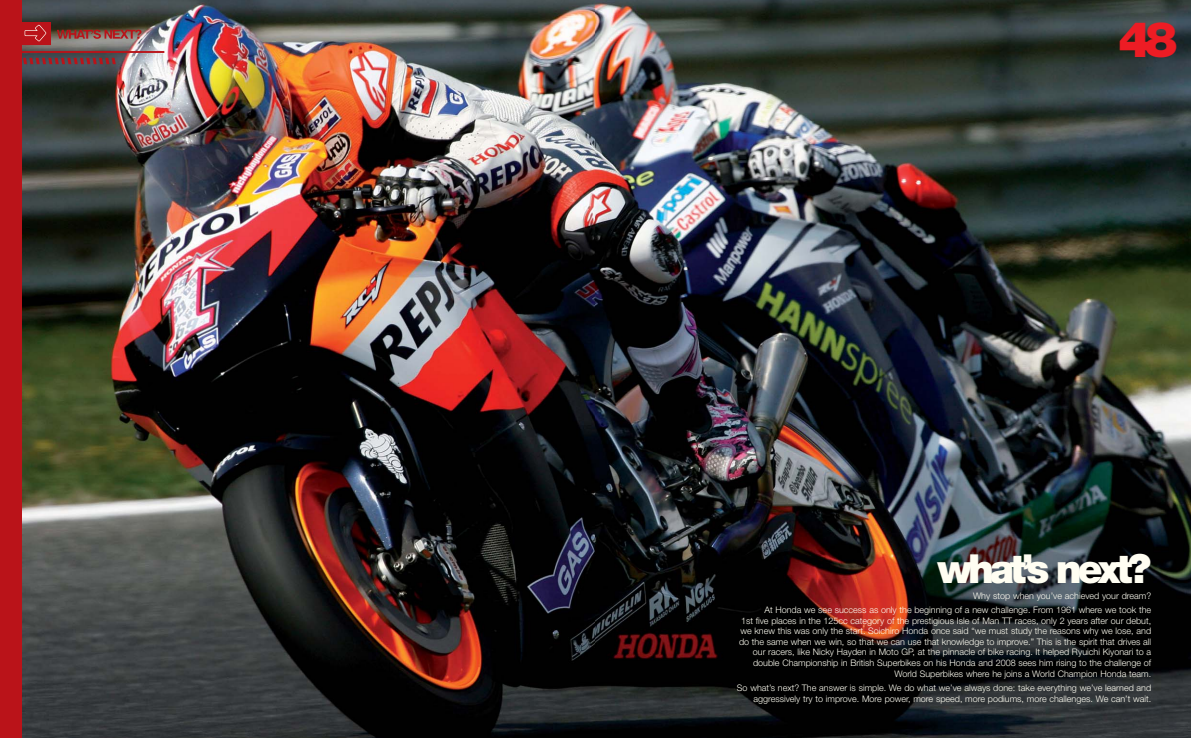
<style>
.page{position:relative;width:1191px;height:738px;background:#fff}
.page>*{position:absolute;margin:0;border:0;box-sizing:border-box;transform-origin:0 0}
.t1{font:900 49px "Helvetica Neue";color:#ed1c24}
.t2{font:900 40px "Helvetica Neue";letter-spacing:-.105em;color:#fffef2}
.t3{font:800 13px "Helvetica Neue";letter-spacing:-.095em;color:#ba1319}
.t4{font:300 9px/10.5px "Helvetica Neue";color:#fffef2;text-align:right}
</style>
<div class="page">
<img style="left:0;top:0;width:595px;height:737px">
<img style="left:595px;top:0;width:596px;height:737px">
<h3 class="t3" style="left:57px;top:29px;width:87px">WHAT’S NEXT?</h3>
<h1 class="t1" style="left:1118px;top:22px;width:60px">48</h1>
<h2 class="t2" style="left:937px;top:553px;width:215px">what’s next?</h2>
<p class="t4" style="left:764px;top:588px;width:388px;line-height:14.8px">Why stop when you’ve achieved your dream?<br>At Honda we see success as only the beginning of a new challenge. From 1961 where we took the</p>
<p class="t4" style="left:739px;top:616px;width:414px">1st five places in the 125cc category of the prestigious Isle of Man TT races, only 2 years after our debut, we knew this was only the start. Soichiro Honda once said “we must study the reasons why we lose, and do the same when we win, so that we can use that knowledge to improve.” This is the spirit that drives all our racers, like Nicky Hayden in Moto GP, at the pinnacle of bike racing. It helped Ryuichi Kiyonari to a double Championship in British Superbikes on his Honda and 2008 sees him rising to the challenge of World Superbikes where he joins a World Champion Honda team.</p>
<p class="t4" style="left:737px;top:683px;width:416px">So what’s next? The answer is simple. We do what we’ve always done: take everything we’ve learned and aggressively try to improve. More power, more speed, more podiums, more challenges. We can’t wait.</p>
</div>
